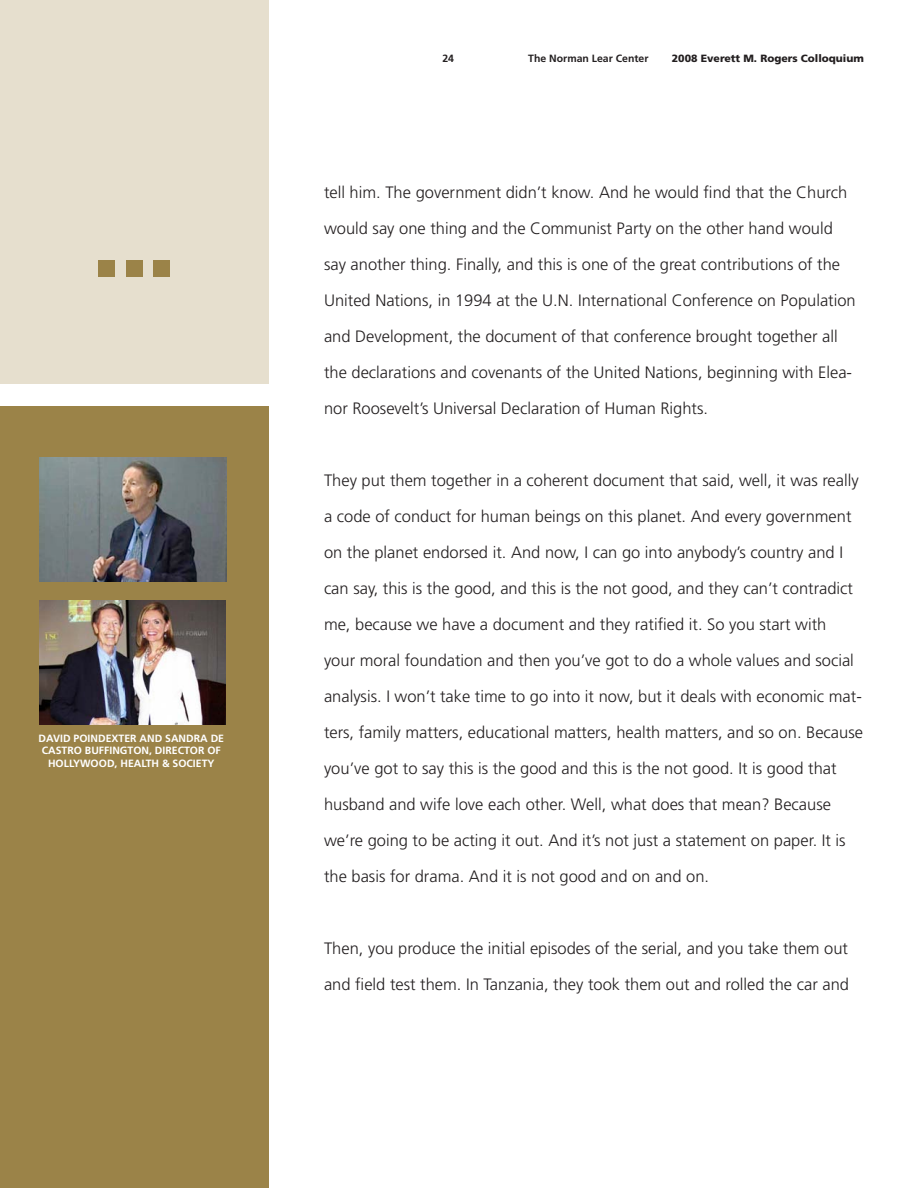
<style>
.page{position:relative;width:918px;height:1188px;background:#fff}
.page>*{position:absolute;margin:0;border:0;box-sizing:border-box;transform-origin:0 0}
.t1{font:300 16.5px/36px "Frutiger LT Std";color:#231f20}
.Paragraph_Style_3{font:700 10.5px "Frutiger LT Std";color:#fff}
.t2{font:900 10.5px "Frutiger LT Std";color:#231f20}
.Paragraph_Style_3-2{font:700 10.5px "Frutiger LT Std";color:#231f20}
</style>
<div class="page">
<div style="left:0;top:0;width:269px;height:383px;background:#e6dfce"></div>
<div style="left:0;top:406px;width:269px;height:782px;background:#9b8348"></div>
<div style="left:99px;top:260px;width:16px;height:17px;background:#9b8348"></div>
<div style="left:126px;top:260px;width:17px;height:17px;background:#9b8348"></div>
<div style="left:153px;top:260px;width:17px;height:17px;background:#9b8348"></div>
<img style="left:40px;top:458px;width:186px;height:124px">
<img style="left:39px;top:600px;width:187px;height:124px">
<p class="Paragraph_Style_3" style="left:39px;top:732px;width:60px">DAVID PO INDE</p>
<p class="Paragraph_Style_3" style="left:112px;top:732px;width:14px">XTER</p>
<p class="Paragraph_Style_3" style="left:140px;top:732px;width:9px">AND</p>
<p class="Paragraph_Style_3" style="left:165px;top:732px;width:15px">SANDRA</p>
<p class="Paragraph_Style_3" style="left:211px;top:732px;width:7px">DE</p>
<p class="Paragraph_Style_3" style="left:42px;top:745px;width:15px">CASTRO</p>
<p class="Paragraph_Style_3" style="left:85px;top:745px;width:51px">BUFFINGTON</p>
<p class="Paragraph_Style_3" style="left:149px;top:745px;width:24px">, DIRECTOR</p>
<p class="Paragraph_Style_3" style="left:207px;top:745px;width:15px">OF</p>
<p class="Paragraph_Style_3" style="left:48px;top:757px;width:8px">HOLL</p>
<p class="Paragraph_Style_3" style="left:73px;top:757px;width:17px">YWOOD</p>
<p class="Paragraph_Style_3" style="left:115px;top:757px;width:13px">, HEALT</p>
<p class="Paragraph_Style_3" style="left:152px;top:757px;width:65px">H &amp; SOCIETY</p>
<p class="Paragraph_Style_3-2" style="left:442px;top:52px;width:13px">24</p>
<p class="Paragraph_Style_3-2" style="left:528px;top:52px;width:122px">THE NORMAN LEAR CENTER</p>
<p class="t2" style="left:672px;top:52px;width:194px">2008 Everett M. Rogers Colloquium</p>
<p class="t1" style="left:324px;top:175px;width:533px">tell him. The government didn’t know. And he would find that the Church would say one thing and the Communist Party on the other hand would say another thing. Finally, and this is one of the great contributions of the United Nations, in 1994 at the U.N. International Conference on Population and Development, the document of that conference brought together all the declarations and covenants of the United Nations, beginning with Elea&shy;nor Roosevelt’s Universal Declaration of Human Rights.</p>
<p class="t1" style="left:324px;top:463px;width:541px">They put them together in a coherent document that said, well, it was really a code of conduct for human beings on this planet. And every government on the planet endorsed it. And now, I can go into anybody’s country and I can say, this is the good, and this is the not good, and they can’t contradict me, because we have a document and they ratified it. So you start with<br>your moral foundation and then you’ve got to do a whole values and social analysis. I won’t take time to go into it now, but it deals with economic mat&shy;ters, family matters, educational matters, health matters, and so on. Because you’ve got to say this is the good and this is the not good. It is good that husband and wife love each other. Well, what does that mean? Because we’re going to be acting it out. And it’s not just a statement on paper. It is the basis for drama. And it is not good and on and on.</p>
<p class="t1" style="left:324px;top:931px;width:527px">Then, you produce the initial episodes of the serial, and you take them out and field test them. In Tanzania, they took them out and rolled the car and</p>
</div>
